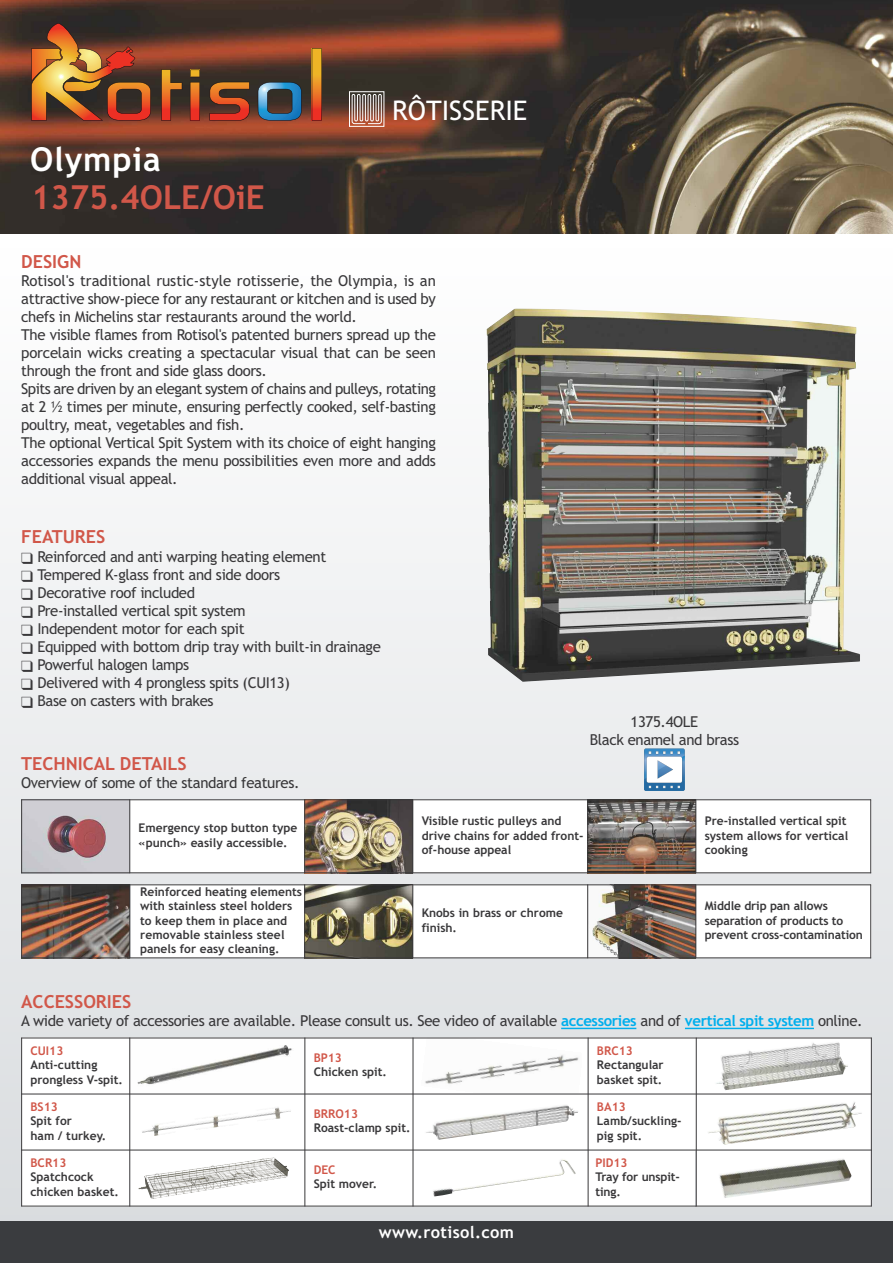
<style>
.page{position:relative;width:893px;height:1263px;background:#fff}
.page>*{position:absolute;margin:0;border:0;box-sizing:border-box;transform-origin:0 0}
.t1{font:700 33px "Trebuchet MS";color:#d15749}
.t2{font:700 33px "Trebuchet MS";letter-spacing:.025em;color:#fff}
.t3{font:27px "Trebuchet MS";color:#fff}
.t4{font:700 18px "Trebuchet MS";color:#d15749}
.t5{font:700 16.5px "Trebuchet MS";letter-spacing:.02em;color:#fff}
.t6{font:15px/18px "Trebuchet MS";letter-spacing:-.025em;color:#39383a}
.t7{font:700 12px/14.4px "Trebuchet MS";color:#39383a}
.t8{font:700 12px "Trebuchet MS";color:#d15749}
.s1{font-weight:700;color:#00afed}
</style>
<div class="page">
<div style="left:0;top:1220px;width:893px;height:43px;background:#3a3c3f"></div>
<div style="left:0;top:234px;width:893px;height:986px;background:linear-gradient(to bottom,#fff,#d9dcde)"></div>
<img style="left:0;top:0;width:893px;height:234px">
<svg style="left:312px;top:48px;width:10px;height:73px"></svg>
<svg style="left:258px;top:82px;width:44px;height:39px"></svg>
<svg style="left:209px;top:82px;width:41px;height:39px"></svg>
<svg style="left:190px;top:70px;width:10px;height:51px"></svg>
<svg style="left:161px;top:69px;width:21px;height:52px"></svg>
<svg style="left:31px;top:23px;width:120px;height:98px"></svg>
<svg style="left:351px;top:94px;width:31px;height:30px"></svg>
<div style="left:349px;top:91px;width:35px;height:36px;border:1px solid #fff"></div>
<img style="left:487px;top:308px;width:373px;height:374px">
<hr style="left:561px;top:1028px;width:75px;height:1px;background:#00afed">
<hr style="left:685px;top:1028px;width:129px;height:1px;background:#00afed">
<div style="left:21px;top:1037px;width:109px;height:57px;background:#fff"></div>
<img style="left:130px;top:1038px;width:174px;height:56px">
<div style="left:305px;top:1037px;width:108px;height:57px;background:#fff"></div>
<div style="left:413px;top:1037px;width:175px;height:57px;background:#fff"></div>
<img style="left:421px;top:1038px;width:160px;height:56px">
<div style="left:588px;top:1037px;width:108px;height:57px;background:#fff"></div>
<div style="left:696px;top:1037px;width:176px;height:57px;background:#fff"></div>
<img style="left:716px;top:1042px;width:132px;height:48px">
<div style="left:21px;top:1094px;width:109px;height:56px;background:#fff"></div>
<div style="left:130px;top:1094px;width:175px;height:56px;background:#fff"></div>
<img style="left:142px;top:1107px;width:149px;height:29px">
<div style="left:305px;top:1094px;width:108px;height:56px;background:#fff"></div>
<div style="left:413px;top:1094px;width:175px;height:56px;background:#fff"></div>
<img style="left:426px;top:1105px;width:152px;height:35px">
<div style="left:588px;top:1094px;width:108px;height:56px;background:#fff"></div>
<div style="left:696px;top:1094px;width:176px;height:56px;background:#fff"></div>
<img style="left:708px;top:1102px;width:154px;height:43px">
<div style="left:21px;top:1150px;width:109px;height:56px;background:#fff"></div>
<div style="left:130px;top:1150px;width:175px;height:56px;background:#fff"></div>
<img style="left:138px;top:1157px;width:151px;height:42px">
<div style="left:305px;top:1150px;width:108px;height:56px;background:#fff"></div>
<div style="left:413px;top:1150px;width:175px;height:56px;background:#fff"></div>
<img style="left:433px;top:1159px;width:143px;height:37px">
<div style="left:587px;top:1150px;width:108px;height:56px;background:#fff"></div>
<div style="left:696px;top:1150px;width:176px;height:56px;background:#fff"></div>
<img style="left:719px;top:1159px;width:133px;height:39px">
<hr style="left:21px;top:1037px;width:1px;height:169px;background:#39383a">
<hr style="left:129px;top:1037px;width:1px;height:169px;background:#39383a">
<hr style="left:304px;top:1037px;width:1px;height:169px;background:#39383a">
<hr style="left:413px;top:1037px;width:1px;height:169px;background:#39383a">
<hr style="left:588px;top:1037px;width:1px;height:169px;background:#39383a">
<hr style="left:696px;top:1037px;width:1px;height:169px;background:#39383a">
<hr style="left:871px;top:1037px;width:1px;height:169px;background:#39383a">
<hr style="left:21px;top:1037px;width:851px;height:1px;background:#39383a">
<hr style="left:21px;top:1094px;width:851px;height:1px;background:#39383a">
<hr style="left:21px;top:1150px;width:851px;height:1px;background:#39383a">
<hr style="left:21px;top:1206px;width:851px;height:1px;background:#39383a">
<img style="left:22px;top:800px;width:107px;height:72px">
<div style="left:130px;top:799px;width:175px;height:74px;background:#fff"></div>
<img style="left:305px;top:800px;width:107px;height:72px">
<div style="left:413px;top:799px;width:175px;height:74px;background:#fff"></div>
<img style="left:588px;top:800px;width:107px;height:72px">
<div style="left:696px;top:799px;width:175px;height:74px;background:#fff"></div>
<hr style="left:21px;top:799px;width:1px;height:74px;background:#39383a">
<hr style="left:129px;top:799px;width:1px;height:74px;background:#39383a">
<hr style="left:304px;top:799px;width:1px;height:74px;background:#39383a">
<hr style="left:412px;top:799px;width:1px;height:74px;background:#39383a">
<hr style="left:587px;top:799px;width:1px;height:74px;background:#39383a">
<hr style="left:695px;top:799px;width:1px;height:74px;background:#39383a">
<hr style="left:870px;top:799px;width:1px;height:74px;background:#39383a">
<hr style="left:21px;top:799px;width:850px;height:1px;background:#39383a">
<hr style="left:21px;top:872px;width:850px;height:1px;background:#39383a">
<img style="left:22px;top:885px;width:107px;height:72px">
<div style="left:131px;top:884px;width:175px;height:74px;background:#fff"></div>
<img style="left:305px;top:885px;width:107px;height:72px">
<div style="left:413px;top:884px;width:175px;height:74px;background:#fff"></div>
<img style="left:588px;top:885px;width:107px;height:72px">
<div style="left:696px;top:884px;width:175px;height:74px;background:#fff"></div>
<hr style="left:21px;top:884px;width:1px;height:74px;background:#39383a">
<hr style="left:129px;top:884px;width:1px;height:74px;background:#39383a">
<hr style="left:304px;top:884px;width:1px;height:74px;background:#39383a">
<hr style="left:412px;top:884px;width:1px;height:74px;background:#39383a">
<hr style="left:587px;top:884px;width:1px;height:74px;background:#39383a">
<hr style="left:695px;top:884px;width:1px;height:74px;background:#39383a">
<hr style="left:870px;top:884px;width:1px;height:74px;background:#39383a">
<hr style="left:21px;top:884px;width:850px;height:1px;background:#39383a">
<hr style="left:21px;top:957px;width:850px;height:1px;background:#39383a">
<svg style="left:644px;top:748px;width:41px;height:43px"></svg>
<h1 class="t2" style="left:30px;top:141px;width:132px">Olympia</h1>
<h1 class="t1" style="left:31px;top:179px;width:235px">1375.4OLE/OiE</h1>
<h2 class="t3" style="left:392px;top:95px;width:137px">RÔTISSERIE</h2>
<p class="t4" style="left:21px;top:252px;width:62px">DESIGN</p>
<p class="t6" style="left:21px;top:272px;width:416px">Rotisol's traditional rustic-style rotisserie, the Olympia, is an attractive show-piece for any restaurant or kitchen and is used by chefs in Michelins star restaurants around the world.<br>The visible flames from Rotisol's patented burners spread up the porcelain wicks creating a spectacular visual that can be seen through the front and side glass doors.<br>Spits are driven by an elegant system of chains and pulleys, rotating at 2 ½ times per minute, ensuring perfectly cooked, self-basting poultry, meat, vegetables and fish.<br>The optional Vertical Spit System with its choice of eight hanging accessories expands the menu possibilities even more and adds additional visual appeal.</p>
<p class="t4" style="left:21px;top:526px;width:86px">FEATURES</p>
<p class="t6" style="left:21px;top:548px;width:306px">❑ Reinforced and anti warping heating element</p>
<p class="t6" style="left:21px;top:566px;width:261px">❑ Tempered K-glass front and side doors</p>
<p class="t6" style="left:21px;top:584px;width:175px">❑ Decorative roof included</p>
<p class="t6" style="left:21px;top:602px;width:226px">❑ Pre-installed vertical spit system</p>
<p class="t6" style="left:21px;top:620px;width:225px">❑ Independent motor for each spit</p>
<p class="t6" style="left:21px;top:638px;width:361px">❑ Equipped with bottom drip tray with built-in drainage</p>
<p class="t6" style="left:21px;top:656px;width:170px">❑ Powerful halogen lamps</p>
<p class="t6" style="left:21px;top:674px;width:270px">❑ Delivered with 4 prongless spits (CUI13)</p>
<p class="t6" style="left:21px;top:692px;width:194px">❑ Base on casters with brakes</p>
<p class="t6" style="left:590px;top:713px;width:151px;text-align:center">1375.4OLE<br>Black enamel and brass</p>
<p class="t4" style="left:21px;top:753px;width:167px">TECHNICAL DETAILS</p>
<p class="t6" style="left:21px;top:774px;width:280px">Overview of some of the standard features.</p>
<p class="t7" style="left:139px;top:821px;width:160px">Emergency stop button type «punch» easily accessible.</p>
<p class="t7" style="left:422px;top:814px;width:163px">Visible rustic pulleys and drive chains for added front&shy;of-house appeal</p>
<p class="t7" style="left:705px;top:814px;width:145px">Pre-installed vertical spit system allows for vertical cooking</p>
<p class="t7" style="left:140px;top:884px;width:163px">Reinforced heating elements with stainless steel holders to keep them in place and removable stainless steel panels for easy cleaning.</p>
<p class="t7" style="left:422px;top:906px;width:143px">Knobs in brass or chrome finish.</p>
<p class="t7" style="left:705px;top:899px;width:160px">Middle drip pan allows separation of products to prevent cross-contamination</p>
<p class="t4" style="left:21px;top:991px;width:112px">ACCESSORIES</p>
<p class="t6" style="left:21px;top:1012px;width:843px">A wide variety of accessories are available. Please consult us. See video of available <span class="s1">accessories</span> and of <span class="s1">vertical spit system</span> online.</p>
<p class="t8" style="left:31px;top:1044px;width:34px">CUI13</p>
<p class="t7" style="left:31px;top:1058px;width:94px">Anti-cutting prongless V-spit.</p>
<p class="t8" style="left:597px;top:1044px;width:37px">BRC13</p>
<p class="t7" style="left:597px;top:1058px;width:68px">Rectangular basket spit.</p>
<p class="t8" style="left:314px;top:1051px;width:30px">BP13</p>
<p class="t7" style="left:314px;top:1065px;width:75px">Chicken spit.</p>
<p class="t8" style="left:31px;top:1100px;width:29px">BS13</p>
<p class="t7" style="left:31px;top:1114px;width:77px">Spit for<br>ham / turkey.</p>
<p class="t8" style="left:31px;top:1156px;width:37px">BCR13</p>
<p class="t7" style="left:31px;top:1170px;width:90px">Spatchcock chicken basket.</p>
<p class="t8" style="left:314px;top:1107px;width:46px">BRRO13</p>
<p class="t7" style="left:314px;top:1121px;width:98px">Roast-clamp spit.</p>
<p class="t8" style="left:314px;top:1163px;width:23px">DEC</p>
<p class="t7" style="left:314px;top:1177px;width:65px">Spit mover.</p>
<p class="t5" style="left:379px;top:1223px;width:137px">www.rotisol.com</p>
<p class="t8" style="left:597px;top:1100px;width:30px">BA13</p>
<p class="t7" style="left:597px;top:1114px;width:86px">Lamb/suckling&shy;pig spit.</p>
<p class="t8" style="left:595px;top:1156px;width:34px">PID13</p>
<p class="t7" style="left:595px;top:1170px;width:86px">Tray for unspit&shy;ting.</p>
</div>
